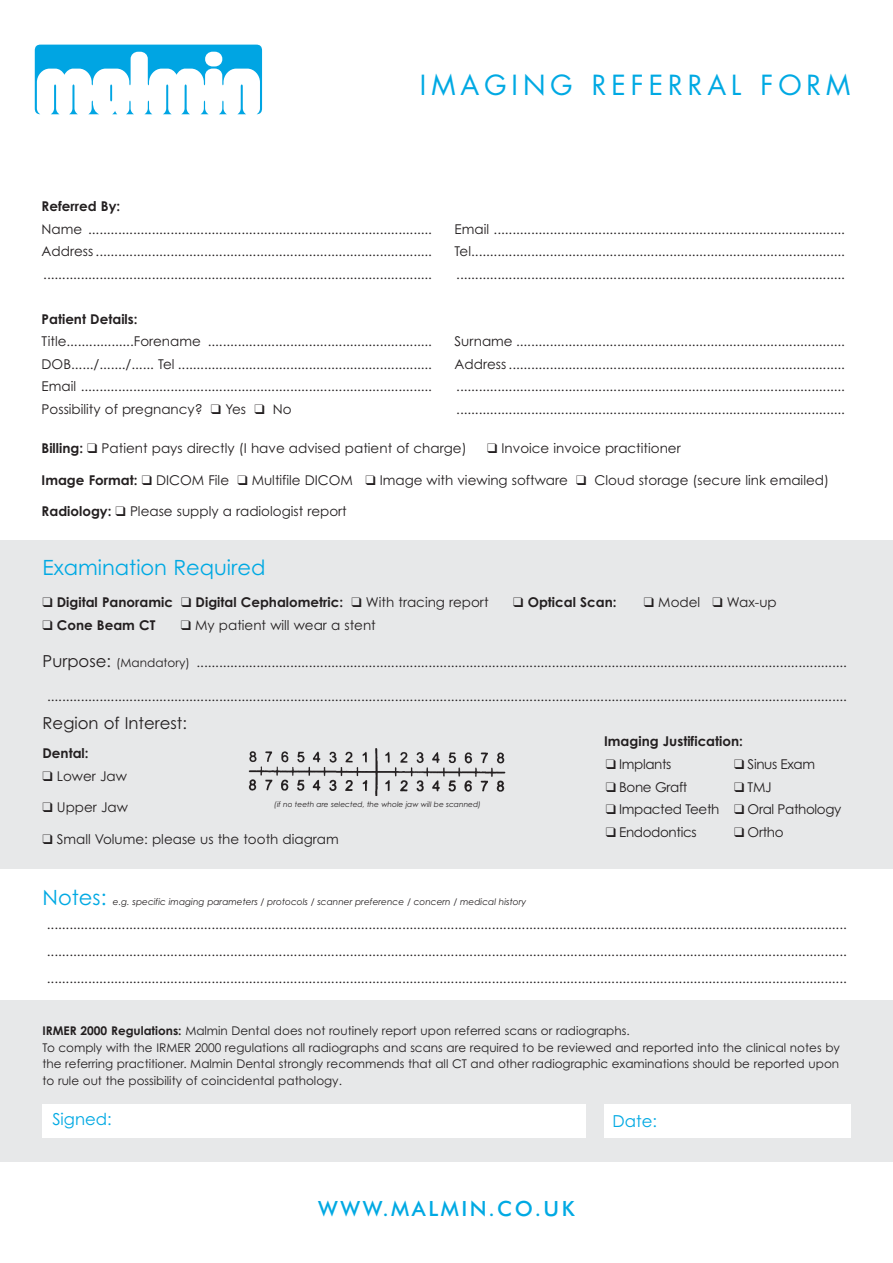
<style>
.page{position:relative;width:893px;height:1263px;background:#fff}
.page>*{position:absolute;margin:0;border:0;box-sizing:border-box;transform-origin:0 0}
.t1{font:27px "Futura";letter-spacing:.185em;color:#00a9e3}
.t2{font:21px "Century Gothic";color:#00a9e3}
.t3{font:500 21px "Futura BT";letter-spacing:.12em;color:#00a9e3}
.t4{font:16.5px "Century Gothic";color:#231f20}
.t5{font:16.5px "Century Gothic";color:#00a9e3}
.t6{font:13.5px/22.5px "Century Gothic";color:#231f20;text-align:justify}
.t7{font:700 13.5px "Century Gothic";color:#231f20}
.t8{font:13.5px "Century Gothic";letter-spacing:-.03em;color:#231f20}
.t9{font:12px/16.5px "Century Gothic";color:#231f20}
.t10{font:italic 9px "Century Gothic";color:#231f20}
.t11{font:italic 7.5px "Century Gothic";color:#231f20}
.s1{font-weight:700}
.s2{font-weight:400}
.s3{font-size:16.5px}
.s4{font-size:12px}
</style>
<div class="page">
<div style="left:0;top:540px;width:893px;height:329px;background:#e7e8e9"></div>
<div style="left:0;top:1000px;width:893px;height:161px;background:#e7e8e9"></div>
<div style="left:42px;top:1104px;width:544px;height:34px;background:#fff"></div>
<div style="left:604px;top:1104px;width:246px;height:34px;background:#fff"></div>
<img style="left:248px;top:748px;width:258px;height:48px">
<div style="left:33px;top:43px;width:231px;height:74px;background:linear-gradient(to right,#fff,#fff);border-radius:5px"></div>
<svg style="left:35px;top:45px;width:227px;height:69px"></svg>
<h1 class="t1" style="left:420px;top:73px;width:432px">IMAGING REFERRAL FORM</h1>
<p class="t7" style="left:42px;top:198px;width:80px">Referred By:</p>
<p class="t6" style="left:42px;top:218px;width:392px">Name ............................................................................................<br>Address .......................................................................................... ........................................................................................................</p>
<p class="t7" style="left:42px;top:311px;width:97px">Patient Details:</p>
<p class="t6" style="left:42px;top:330px;width:392px">Title..................Forename ............................................................<br>DOB....../......./...... Tel ....................................................................<br>Email ..............................................................................................<br>Possibility of pregnancy? ❑ Yes ❑ No</p>
<p class="t6" style="left:455px;top:218px;width:392px">Email ..............................................................................................<br>Tel.................................................................................................... ........................................................................................................</p>
<p class="t6" style="left:455px;top:330px;width:392px">Surname ........................................................................................<br>Address .......................................................................................... ........................................................................................................ ........................................................................................................</p>
<p class="t6" style="left:42px;top:437px;width:427px"><span class="s1">Billing:</span> ❑ Patient pays directly (I have advised patient of charge)</p>
<p class="t6" style="left:487px;top:437px;width:195px">❑ Invoice invoice practitioner</p>
<p class="t6" style="left:42px;top:469px;width:789px"><span class="s1">Image Format:</span> ❑ DICOM File ❑ Multifile DICOM ❑ Image with viewing software ❑ Cloud storage (secure link emailed)</p>
<p class="t6" style="left:42px;top:500px;width:307px"><span class="s1">Radiology:</span> ❑ Please supply a radiologist report</p>
<h2 class="t2" style="left:42px;top:555px;width:224px">Examination Required</h2>
<p class="t7" style="left:42px;top:595px;width:448px">❑ Digital Panoramic ❑ Digital Cephalometric: ❑ <span class="s2">With tracing report</span></p>
<p class="t7" style="left:513px;top:595px;width:105px">❑ Optical Scan:</p>
<p class="t6" style="left:644px;top:591px;width:134px">❑ Model ❑ Wax-up</p>
<p class="t7" style="left:42px;top:617px;width:114px">❑ Cone Beam CT</p>
<p class="t6" style="left:181px;top:614px;width:197px">❑ My patient will wear a stent</p>
<p class="t6" style="left:43px;top:651px;width:806px"><span class="s3">Purpose:</span> <span class="s4">(Mandatory)</span> ..............................................................................................................................................................................</p>
<p class="t6" style="left:47px;top:685px;width:801px">......................................................................................................................................................................................................................</p>
<p class="t4" style="left:43px;top:714px;width:146px">Region of Interest:</p>
<p class="t7" style="left:42px;top:746px;width:48px">Dental:</p>
<p class="t6" style="left:42px;top:765px;width:86px">❑ Lower Jaw</p>
<p class="t6" style="left:42px;top:796px;width:87px">❑ Upper Jaw</p>
<p class="t6" style="left:42px;top:828px;width:298px">❑ Small Volume: please us the tooth diagram</p>
<p class="t7" style="left:604px;top:734px;width:140px">Imaging Justification:</p>
<p class="t8" style="left:606px;top:756px;width:67px">❑ Implants</p>
<p class="t8" style="left:606px;top:779px;width:83px">❑ Bone Graft</p>
<p class="t8" style="left:606px;top:801px;width:115px">❑ Impacted Teeth</p>
<p class="t8" style="left:606px;top:824px;width:92px">❑ Endodontics</p>
<p class="t8" style="left:734px;top:756px;width:82px">❑ Sinus Exam</p>
<p class="t6" style="left:734px;top:776px;width:39px">❑ TMJ</p>
<p class="t8" style="left:734px;top:801px;width:109px">❑ Oral Pathology</p>
<p class="t6" style="left:734px;top:821px;width:51px">❑ Ortho</p>
<p class="t11" style="left:274px;top:800px;width:208px">(if no teeth are selected, the whole jaw will be scanned)</p>
<h2 class="t2" style="left:42px;top:885px;width:66px">Notes:</h2>
<p class="t10" style="left:113px;top:896px;width:415px">e.g. specific imaging parameters / protocols / scanner preference / concern / medical history</p>
<p class="t6" style="left:47px;top:911px;width:801px;line-height:27px">...................................................................................................................................................................................................................... ...................................................................................................................................................................................................................... ......................................................................................................................................................................................................................</p>
<p class="t9" style="left:42px;top:1023px;width:799px"><span class="s1">IRMER 2000 Regulations:</span> Malmin Dental does not routinely report upon referred scans or radiographs.<br>To comply with the IRMER 2000 regulations all radiographs and scans are required to be reviewed and reported into the clinical notes by the referring practitioner. Malmin Dental strongly recommends that all CT and other radiographic examinations should be reported upon to rule out the possibility of coincidental pathology.</p>
<p class="t5" style="left:52px;top:1110px;width:61px">Signed:</p>
<p class="t5" style="left:613px;top:1111px;width:46px">Date:</p>
<h2 class="t3" style="left:318px;top:1200px;width:258px">WWW.MALMIN.CO.UK</h2>
</div>
